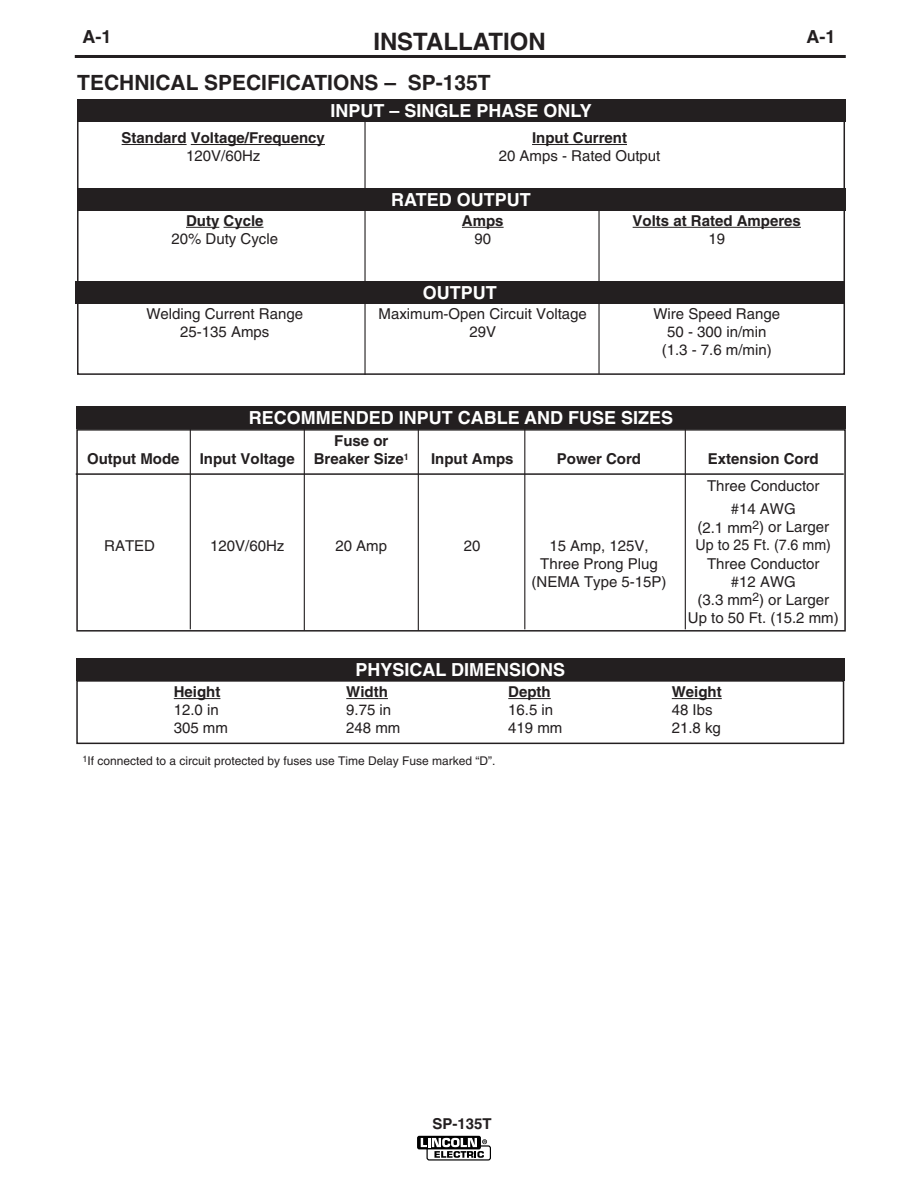
<style>
.page{position:relative;width:918px;height:1188px;background:#fff}
.page>*{position:absolute;margin:0;border:0;box-sizing:border-box;transform-origin:0 0}
.t1{font:700 24px "Helvetica";color:#231f20}
.t2{font:700 21px "Helvetica";color:#231f20}
.t3{font:700 18px "Helvetica";color:#fff}
.t4{font:700 18px "Helvetica";color:#231f20}
.t5{font:15px/18px "Helvetica";color:#231f20;text-align:center}
.t6{font:700 15px "Helvetica";color:#231f20}
.t7{font:15px "Helvetica";color:#231f20;scale:.95 1}
.t8{font:12px "Helvetica";color:#231f20}
</style>
<div class="page">
<svg style="left:417px;top:1136px;width:64px;height:13px"></svg>
<svg style="left:421px;top:1138px;width:70px;height:23px"></svg>
<div style="left:76px;top:429px;width:770px;height:203px;border:2px solid #231f20"></div>
<hr style="left:75px;top:55px;width:771px;height:3px;background:#231f20">
<div style="left:77px;top:100px;width:768px;height:22px;background:#231f20"></div>
<div style="left:77px;top:189px;width:768px;height:22px;background:#231f20"></div>
<div style="left:76px;top:281px;width:768px;height:23px;background:#231f20"></div>
<div style="left:76px;top:407px;width:770px;height:22px;background:#231f20"></div>
<hr style="left:76px;top:473px;width:768px;height:2px;background:#231f20">
<hr style="left:190px;top:425px;width:1px;height:204px;background:#231f20">
<hr style="left:304px;top:425px;width:1px;height:206px;background:#231f20">
<hr style="left:418px;top:425px;width:1px;height:206px;background:#231f20">
<hr style="left:524px;top:425px;width:1px;height:204px;background:#231f20">
<hr style="left:685px;top:428px;width:1px;height:201px;background:#231f20">
<hr style="left:364px;top:120px;width:2px;height:255px;background:#231f20">
<hr style="left:598px;top:208px;width:2px;height:166px;background:#231f20">
<hr style="left:174px;top:698px;width:46px;height:1px;background:#231f20">
<hr style="left:346px;top:698px;width:42px;height:1px;background:#231f20">
<hr style="left:508px;top:698px;width:43px;height:1px;background:#231f20">
<hr style="left:672px;top:698px;width:50px;height:1px;background:#231f20">
<div style="left:76px;top:680px;width:768px;height:64px;border:2px solid #231f20"></div>
<div style="left:76px;top:658px;width:768px;height:23px;background:#231f20"></div>
<hr style="left:122px;top:144px;width:65px;height:1px;background:#231f20">
<hr style="left:191px;top:144px;width:134px;height:1px;background:#231f20">
<hr style="left:532px;top:144px;width:95px;height:1px;background:#231f20">
<hr style="left:186px;top:227px;width:33px;height:1px;background:#231f20">
<hr style="left:224px;top:227px;width:40px;height:1px;background:#231f20">
<hr style="left:462px;top:227px;width:42px;height:1px;background:#231f20">
<hr style="left:633px;top:227px;width:168px;height:1px;background:#231f20">
<p class="t4" style="left:83px;top:30px;width:30px">A-1</p>
<h1 class="t1" style="left:373px;top:33px;width:174px">INSTALLATION</h1>
<h2 class="t2" style="left:77px;top:75px;width:415px">TECHNICAL SPECIFICATIONS – SP-135T</h2>
<p class="t3" style="left:330px;top:104px;width:263px">INPUT – SINGLE PHASE ONLY</p>
<p class="t6" style="left:122px;top:132px;width:205px">Standard Voltage/Frequency</p>
<p class="t6" style="left:532px;top:132px;width:96px">Input Current</p>
<p class="t5" style="left:186px;top:148px;width:76px">120V/60Hz</p>
<p class="t5" style="left:499px;top:148px;width:163px">20 Amps - Rated Output</p>
<p class="t3" style="left:391px;top:193px;width:141px">RATED OUTPUT</p>
<p class="t4" style="left:807px;top:30px;width:30px">A-1</p>
<p class="t6" style="left:186px;top:215px;width:79px">Duty Cycle</p>
<p class="t6" style="left:462px;top:215px;width:43px">Amps</p>
<p class="t6" style="left:633px;top:215px;width:170px">Volts at Rated Amperes</p>
<p class="t5" style="left:171px;top:231px;width:108px">20% Duty Cycle</p>
<p class="t5" style="left:474px;top:231px;width:18px">90</p>
<p class="t5" style="left:708px;top:231px;width:18px">19</p>
<p class="t3" style="left:423px;top:286px;width:75px">OUTPUT</p>
<p class="t5" style="left:146px;top:306px;width:158px">Welding Current Range</p>
<p class="t5" style="left:379px;top:306px;width:210px">Maximum-Open Circuit Voltage</p>
<p class="t5" style="left:653px;top:306px;width:128px">Wire Speed Range</p>
<p class="t5" style="left:180px;top:324px;width:91px">25-135 Amps</p>
<p class="t5" style="left:469px;top:324px;width:28px">29V</p>
<p class="t5" style="left:662px;top:324px;width:111px">50 - 300 in/min (1.3 - 7.6 m/min)</p>
<p class="t3" style="left:249px;top:411px;width:426px">RECOMMENDED INPUT CABLE AND FUSE SIZES</p>
<p class="t6" style="left:334px;top:435px;width:56px">Fuse or</p>
<p class="t6" style="left:87px;top:453px;width:94px">Output Mode</p>
<p class="t6" style="left:200px;top:453px;width:96px">Input Voltage</p>
<p class="t6" style="left:314px;top:453px;width:97px">Breaker Size<sup>1</sup></p>
<p class="t6" style="left:431px;top:453px;width:84px">Input Amps</p>
<p class="t6" style="left:557px;top:453px;width:86px">Power Cord</p>
<p class="t6" style="left:708px;top:453px;width:112px">Extension Cord</p>
<p class="t5" style="left:707px;top:476px;width:114px;line-height:23px">Three Conductor #14 AWG</p>
<p class="t5" style="left:697px;top:519px;width:133px">(2.1 mm<sup>2</sup>) or Larger</p>
<p class="t5" style="left:104px;top:538px;width:52px">RATED</p>
<p class="t5" style="left:210px;top:538px;width:76px">120V/60Hz</p>
<p class="t5" style="left:335px;top:538px;width:53px">20 Amp</p>
<p class="t5" style="left:464px;top:538px;width:18px">20</p>
<p class="t5" style="left:549px;top:538px;width:101px">15 Amp, 125V,</p>
<p class="t7" style="left:696px;top:539px;width:144px">Up to 25 Ft. (7.6 mm)</p>
<p class="t5" style="left:540px;top:556px;width:119px">Three Prong Plug</p>
<p class="t5" style="left:707px;top:556px;width:114px">Three Conductor</p>
<p class="t5" style="left:532px;top:574px;width:137px">(NEMA Type 5-15P)</p>
<p class="t5" style="left:688px;top:574px;width:152px">#12 AWG<br>(3.3 mm<sup>2</sup>) or Larger<br>Up to 50 Ft. (15.2 mm)</p>
<p class="t3" style="left:355px;top:663px;width:211px">PHYSICAL DIMENSIONS</p>
<p class="t6" style="left:174px;top:686px;width:48px">Height</p>
<p class="t6" style="left:346px;top:686px;width:43px">Width</p>
<p class="t6" style="left:508px;top:686px;width:44px">Depth</p>
<p class="t6" style="left:672px;top:686px;width:51px">Weight</p>
<p class="t5" style="left:174px;top:702px;width:47px">12.0 in</p>
<p class="t5" style="left:346px;top:702px;width:47px">9.75 in</p>
<p class="t5" style="left:508px;top:702px;width:47px">16.5 in</p>
<p class="t5" style="left:672px;top:702px;width:42px">48 Ibs</p>
<p class="t5" style="left:174px;top:720px;width:56px">305 mm</p>
<p class="t5" style="left:346px;top:720px;width:56px">248 mm</p>
<p class="t5" style="left:508px;top:720px;width:56px">419 mm</p>
<p class="t5" style="left:672px;top:720px;width:51px">21.8 kg</p>
<p class="t8" style="left:83px;top:756px;width:415px"><sup>1</sup>If connected to a circuit protected by fuses use Time Delay Fuse marked “D”.</p>
<p class="t6" style="left:432px;top:1118px;width:61px">SP-135T</p>
</div>
